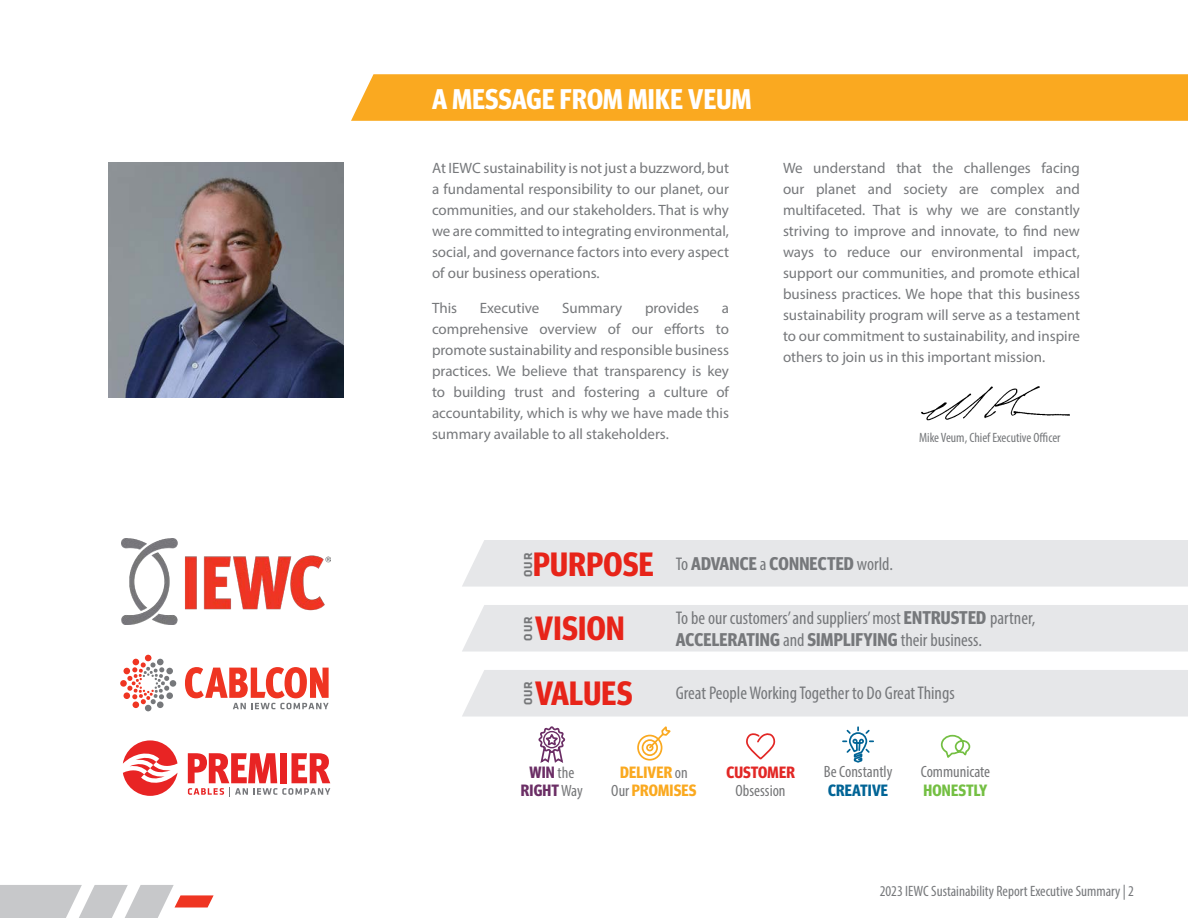
<style>
.page{position:relative;width:1188px;height:918px;background:#fff}
.page>*{position:absolute;margin:0;border:0;box-sizing:border-box;transform-origin:0 0}
.t1{font:700 condensed 33.75px "Meta Headline Pro";letter-spacing:.01em;color:#e72419}
.t2{font:700 condensed 28.5px "Meta Headline Pro";letter-spacing:.01em;color:#fff}
.t3{font:condensed 18.45px/22px "Myriad Pro";color:#76787b}
.t4{font:700 condensed 18.45px "Meta Headline Pro";letter-spacing:.01em;color:#76787b}
.t5{font:condensed 16.35px/18.5px "Myriad Pro";color:#767779}
.t6{font:700 condensed 16.35px/18.5px "Meta Headline Pro";letter-spacing:.01em;color:#faa920;text-align:center}
.t7{font:700 condensed 16.35px/18.5px "Meta Headline Pro";letter-spacing:.01em;color:#6b2e65;text-align:center}
.Myraid_Condensed_Grey{font:15px/21px "Myriad Pro";color:#76787b;text-align:justify}
.t8{font:condensed 15px "Myriad Pro";color:#76787b}
.Myraid_Condensed_Grey-2{font:condensed 13.5px "Myriad Pro";color:#76787b}
.t9{font:700 12px "Klavika Basic";letter-spacing:.075em;color:#767779}
.s1{font-family:"Myriad Pro";font-weight:400}
.s2{font-family:"Meta Headline Pro";font-weight:700}
.s3{font-family:"Myriad Pro";font-weight:400;color:#767779}
.s4{font-family:"Meta Headline Pro";font-weight:700;color:#016496}
.s5{font-family:"Meta Headline Pro";font-weight:700;color:#74bf43}
.s6{font-family:"Meta Headline Pro";font-weight:700;color:#e22725}
</style>
<div class="page">
<svg style="left:0;top:885px;width:214px;height:33px"></svg>
<div style="left:462px;top:670px;width:726px;height:47px;background:#e6e7e9"></div>
<div style="left:462px;top:605px;width:726px;height:47px;background:#e6e7e9"></div>
<div style="left:462px;top:540px;width:726px;height:47px;background:#e6e7e9"></div>
<div style="left:351px;top:74px;width:837px;height:47px;background:#faa920"></div>
<img style="left:108px;top:162px;width:236px;height:236px">
<svg style="left:538px;top:726px;width:28px;height:37px"></svg>
<svg style="left:843px;top:727px;width:30px;height:36px"></svg>
<svg style="left:940px;top:734px;width:31px;height:24px"></svg>
<svg style="left:648px;top:726px;width:23px;height:24px"></svg>
<div style="left:646px;top:744px;width:8px;height:7px;border:2px solid #faa920;border-radius:50%"></div>
<div style="left:642px;top:739px;width:16px;height:17px;border:2px solid #faa920;border-radius:50%"></div>
<div style="left:637px;top:735px;width:25px;height:26px;border:2px solid #faa920;border-radius:50%"></div>
<svg style="left:746px;top:733px;width:30px;height:27px"></svg>
<img style="left:921px;top:386px;width:149px;height:35px">
<img style="left:121px;top:539px;width:209px;height:85px">
<div style="left:120px;top:680px;width:7px;height:7px;background:#ef3522;border-radius:50%"></div>
<div style="left:166px;top:692px;width:7px;height:7px;background:#76787b;border-radius:50%"></div>
<div style="left:170px;top:680px;width:6px;height:7px;background:#76787b;border-radius:50%"></div>
<div style="left:166px;top:668px;width:7px;height:6px;background:#76787b;border-radius:50%"></div>
<svg style="left:124px;top:655px;width:46px;height:56px"></svg>
<svg style="left:185px;top:667px;width:144px;height:42px"></svg>
<svg style="left:188px;top:753px;width:142px;height:44px"></svg>
<svg style="left:123px;top:740px;width:55px;height:56px"></svg>
<p class="t2" style="left:432px;top:77px;width:321px">A MESSAGE FROM MIKE VEUM</p>
<p class="Myraid_Condensed_Grey" style="left:432px;top:157px;width:299px">At IEWC sustainability is not just a buzzword, but a fundamental responsibility to our planet, our communities, and our stakeholders. That is why we are committed to integrating environmental, social, and governance factors into every aspect of our business operations.</p>
<p class="Myraid_Condensed_Grey" style="left:432px;top:297px;width:27px">This</p>
<p class="Myraid_Condensed_Grey" style="left:480px;top:297px;width:61px">Executive</p>
<p class="Myraid_Condensed_Grey" style="left:562px;top:297px;width:62px">Summary</p>
<p class="Myraid_Condensed_Grey" style="left:645px;top:297px;width:56px">provides</p>
<p class="Myraid_Condensed_Grey" style="left:432px;top:297px;width:299px;text-indent:290px">a comprehensive overview of our efforts to promote sustainability and responsible business practices. We believe that transparency is key to building trust and fostering a culture of accountability, which is why we have made this summary available to all stakeholders.</p>
<p class="Myraid_Condensed_Grey" style="left:783px;top:157px;width:299px">We understand that the challenges facing our planet and society are complex and multifaceted. That is why we are constantly striving to improve and innovate, to find new ways to reduce our environmental impact, support our communities, and promote ethical business practices. We hope that this business sustainability program will serve as a testament to our commitment to sustainability, and inspire others to join us in this important mission.</p>
<p class="Myraid_Condensed_Grey-2" style="left:919px;top:430px;width:143px">Mike Veum, Chief Executive Officer</p>
<p class="t9" style="left:520px;top:577px;width:26px;rotate:-90deg">OUR</p>
<p class="t1" style="left:533px;top:538px;width:122px">PURPOSE</p>
<p class="t4" style="left:676px;top:550px;width:219px"><span class="s1">To</span> ADVANCE <span class="s1">a</span> CONNECTED <span class="s1">world.</span></p>
<p class="t9" style="left:520px;top:641px;width:26px;rotate:-90deg">OUR</p>
<p class="t1" style="left:535px;top:602px;width:91px">VISION</p>
<p class="t3" style="left:676px;top:607px;width:361px">To be our customers’ and suppliers’ most <span class="s2">ENTRUSTED</span> partner,<br><span class="s2">ACCELERATING</span> and <span class="s2">SIMPLIFYING</span> their business.</p>
<p class="t9" style="left:520px;top:705px;width:26px;rotate:-90deg">OUR</p>
<p class="t1" style="left:535px;top:667px;width:99px">VALUES</p>
<p class="t3" style="left:676px;top:681px;width:280px">Great People Working Together to Do Great Things</p>
<p class="t7" style="left:521px;top:762px;width:63px">WIN <span class="s3">the<br></span>RIGHT<span class="s3">Way</span></p>
<p class="t5" style="left:824px;top:762px;width:70px">Be Constantly<br><span class="s4">CREATIVE</span></p>
<p class="t5" style="left:921px;top:762px;width:71px">Communicate<br><span class="s5">HONESTLY</span></p>
<p class="t6" style="left:611px;top:762px;width:87px">DELIVER <span class="s3">on<br>Our</span> PROMISES</p>
<p class="t5" style="left:726px;top:763px;width:70px;text-align:center"><span class="s6">CUSTOMER<br></span>Obsession</p>
<p class="t8" style="left:880px;top:882px;width:256px">2023 IEWC Sustainability Report Executive Summary | 2</p>
</div>
